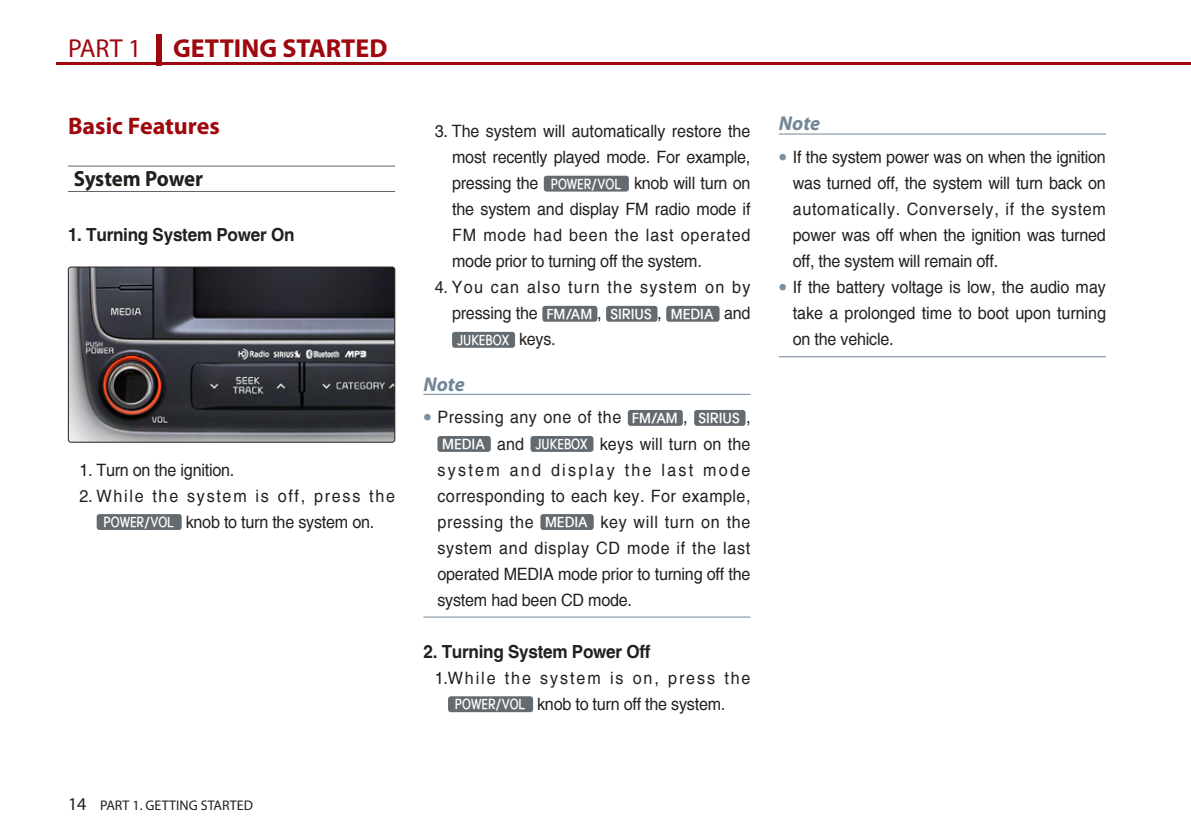
<style>
.page{position:relative;width:1191px;height:840px;background:#fff}
.page>*{position:absolute;margin:0;border:0;box-sizing:border-box;transform-origin:0 0}
.t1{font:700 26px "Myriad Pro";color:#9d070d}
.대제목{font:700 24px "Myriad Pro";color:#9d070d}
.중제목{font:700 22px "Myriad Pro";letter-spacing:-.01em;color:#231f20;scale:.95 1}
.t2{font:italic 700 20px "Myriad Pro";color:#718698}
.소제목{font:700 18px "Helvetica";letter-spacing:-.015em;color:#231f20;scale:.95 1}
.Note_단락경계선{font:17px/26px "Helvetica";letter-spacing:-.005em;color:#231f20;text-align:justify;scale:.95 1}
.본문들여쓰기2mm{font:17px/26px "Helvetica";letter-spacing:-.015em;color:#231f20;text-align:justify;scale:.95 1}
.본문{font:17px/26px "Helvetica";letter-spacing:-.015em;color:#231f20;text-align:justify;scale:.95 1}
.본문들여쓰기2mm-2{font:17px/26px "Helvetica";letter-spacing:.075em;color:#231f20;scale:.95 1}
.본문들여쓰기2mm-3{font:17px "Helvetica";letter-spacing:.105em;color:#231f20;scale:.95 1}
.본문들여쓰기2mm-4{font:17px "Helvetica";letter-spacing:.115em;color:#231f20;scale:.95 1}
.Note_단락경계선-2{font:17px "Helvetica";letter-spacing:.03em;color:#231f20;scale:.95 1}
.t3{font:14px "HD Be A";color:#fff;scale:.95 1}
.t4{font:14px "HD Be A";color:#fff;scale:.8 1}
.t5{font:14px "Myriad Pro";color:#231f20}
.t6{font:14px "HD Be A";color:#fff;scale:.81 1}
.s1{font-weight:400}
.s2{font-size:12.6px}
.s3{font-size:18px}
</style>
<div class="page">
<div style="left:156px;top:34px;width:6px;height:31px;background:#9d070d"></div>
<hr style="left:57px;top:62px;width:1134px;height:3px;background:#9d070d">
<hr style="left:68px;top:165px;width:327px;height:1px;background:#636471">
<hr style="left:68px;top:191px;width:327px;height:1px;background:#636471">
<div style="left:97px;top:514px;width:85px;height:15px;background:#646b70;border-radius:3px"></div>
<hr style="left:423px;top:393px;width:327px;height:1px;background:#718698">
<hr style="left:423px;top:616px;width:327px;height:1px;background:#718698">
<div style="left:544px;top:176px;width:85px;height:15px;background:#646b70;border-radius:3px"></div>
<div style="left:542px;top:306px;width:55px;height:15px;background:#646b70;border-radius:3px"></div>
<div style="left:606px;top:306px;width:51px;height:15px;background:#646b70;border-radius:3px"></div>
<div style="left:666px;top:306px;width:53px;height:15px;background:#646b70;border-radius:3px"></div>
<div style="left:452px;top:332px;width:63px;height:15px;background:#646b70;border-radius:3px"></div>
<div style="left:628px;top:410px;width:55px;height:15px;background:#646b70;border-radius:3px"></div>
<div style="left:694px;top:410px;width:51px;height:15px;background:#646b70;border-radius:3px"></div>
<div style="left:437px;top:436px;width:54px;height:15px;background:#646b70;border-radius:3px"></div>
<div style="left:530px;top:436px;width:63px;height:15px;background:#646b70;border-radius:3px"></div>
<div style="left:540px;top:514px;width:54px;height:15px;background:#646b70;border-radius:3px"></div>
<div style="left:448px;top:696px;width:85px;height:15px;background:#646b70;border-radius:3px"></div>
<hr style="left:779px;top:133px;width:327px;height:1px;background:#718698">
<hr style="left:779px;top:356px;width:327px;height:1px;background:#718698">
<img style="left:68px;top:268px;width:327px;height:174px">
<div style="left:68px;top:266px;width:327px;height:176px;border:1px solid #231f20;border-radius:3px"></div>
<h1 class="t1" style="left:68px;top:31px;width:321px"><span class="s1">PART 1</span> GETTING STARTED</h1>
<p class="대제목" style="left:68px;top:110px;width:153px">Basic Features</p>
<p class="중제목" style="left:74px;top:164px;width:138px">System Power</p>
<p class="소제목" style="left:68px;top:223px;width:240px">1. Turning System Power On</p>
<p class="본문들여쓰기2mm" style="left:79px;top:457px;width:165px">1. Turn on the ignition.</p>
<p class="본문들여쓰기2mm-3" style="left:79px;top:485px;width:334px">2. While the system is off, press the</p>
<p class="t4" style="left:104px;top:510px;width:89px">POWER/VOL</p>
<p class="본문들여쓰기2mm" style="left:186px;top:509px;width:200px">knob to turn the system on.</p>
<p class="본문들여쓰기2mm" style="left:452px;top:119px;width:316px;text-indent:-17px">3. The system will automatically restore the most recently played mode. For example, pressing the</p>
<p class="본문들여쓰기2mm" style="left:452px;top:171px;width:316px;text-indent:182px">knob will turn on the system and display FM radio mode if FM mode had been the last operated mode prior to turning off the system.</p>
<p class="본문들여쓰기2mm-2" style="left:452px;top:275px;width:315px;text-indent:-17px">4. You can also turn the system on by pressing the</p>
<p class="t4" style="left:551px;top:172px;width:89px">POWER/VOL</p>
<p class="t3" style="left:671px;top:302px;width:46px">MEDIA</p>
<p class="본문들여쓰기2mm" style="left:724px;top:301px;width:29px">and</p>
<p class="t3" style="left:610px;top:302px;width:45px">SIRIUS</p>
<p class="t3" style="left:546px;top:302px;width:50px">FM<span class="s2">/</span>AM</p>
<p class="본문들여쓰기2mm" style="left:597px;top:301px;width:6px">,</p>
<p class="본문들여쓰기2mm" style="left:657px;top:301px;width:6px">,</p>
<p class="t6" style="left:457px;top:328px;width:66px">JUKEBOX</p>
<p class="본문들여쓰기2mm" style="left:519px;top:327px;width:40px">keys.</p>
<p class="t2" style="left:423px;top:370px;width:43px">Note</p>
<p class="Note_단락경계선-2" style="left:423px;top:407px;width:210px"><sup>●</sup> Pressing any one of the</p>
<p class="t3" style="left:632px;top:406px;width:50px">FM<span class="s2">/</span>AM</p>
<p class="Note_단락경계선" style="left:683px;top:405px;width:6px">,</p>
<p class="t3" style="left:698px;top:406px;width:45px">SIRIUS</p>
<p class="Note_단락경계선" style="left:746px;top:405px;width:6px">,</p>
<p class="Note_단락경계선" style="left:437px;top:431px;width:331px;text-indent:162px">keys will turn on the system and display the last mode corresponding to each key. For example, pressing the</p>
<p class="t3" style="left:442px;top:432px;width:46px">MEDIA</p>
<p class="Note_단락경계선" style="left:497px;top:431px;width:30px">and</p>
<p class="t6" style="left:535px;top:432px;width:66px">JUKEBOX</p>
<p class="Note_단락경계선" style="left:437px;top:509px;width:331px;text-indent:163px">key will turn on the system and display CD mode if the last operated MEDIA mode prior to turning off the system had been CD mode.</p>
<p class="소제목" style="left:423px;top:639px;width:241px">2. Turning System Power Off</p>
<p class="본문들여쓰기2mm-4" style="left:435px;top:667px;width:334px">1.While the system is on, press the</p>
<p class="t4" style="left:455px;top:692px;width:89px">POWER/VOL</p>
<p class="본문들여쓰기2mm" style="left:537px;top:691px;width:200px">knob to turn off the system.</p>
<p class="t3" style="left:545px;top:510px;width:46px">MEDIA</p>
<p class="t2" style="left:779px;top:110px;width:43px">Note</p>
<p class="본문" style="left:793px;top:145px;width:331px;text-indent:-14px"><sup>●</sup> If the system power was on when the ignition was turned off, the system will turn back on automatically. Conversely, if the system power was off when the ignition was turned off, the system will remain off.</p>
<p class="Note_단락경계선" style="left:793px;top:275px;width:331px;text-indent:-14px"><sup>●</sup> If the battery voltage is low, the audio may take a prolonged time to boot upon turning on the vehicle.</p>
<p class="t5" style="left:68px;top:795px;width:186px"><span class="s3">14</span> PART 1. GETTING STARTED</p>
</div>
